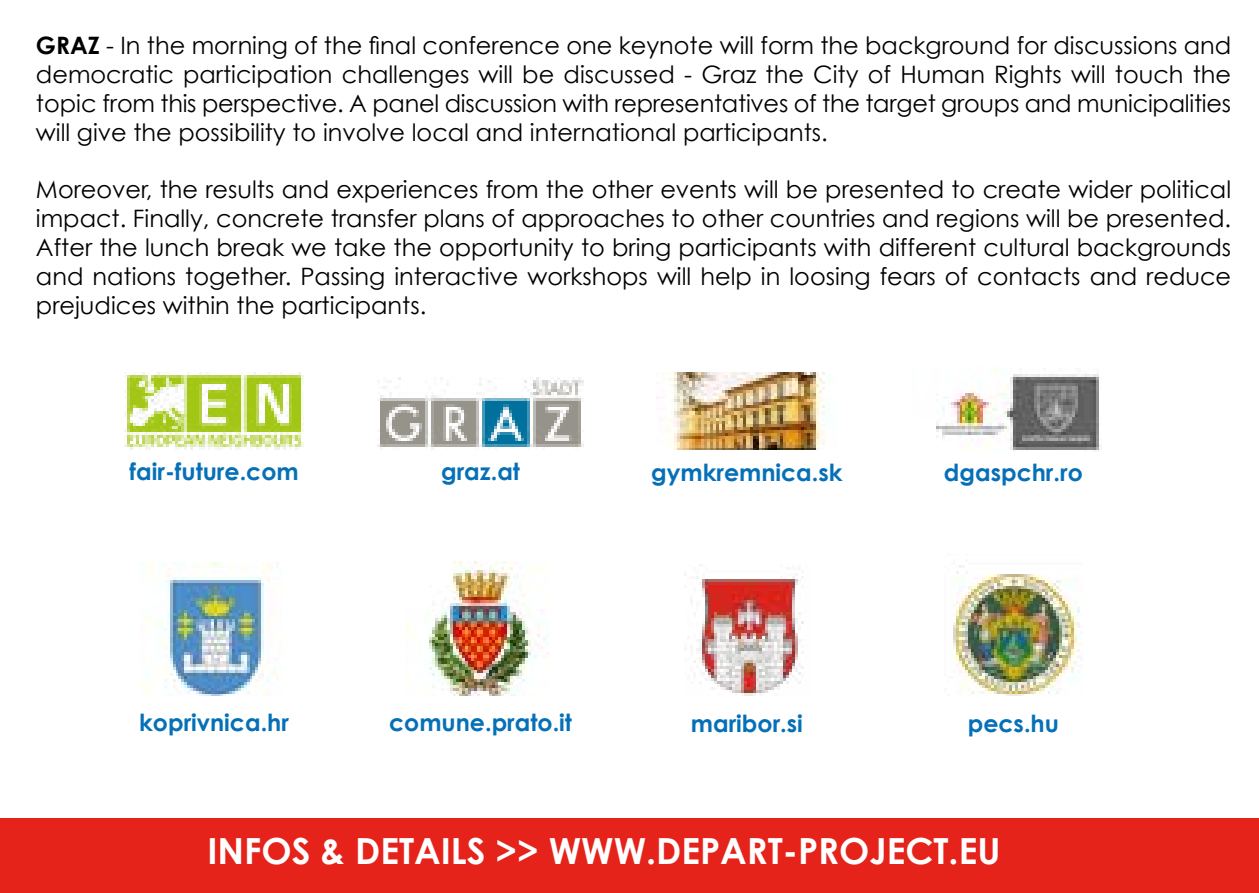
<style>
.page{position:relative;width:1259px;height:893px;background:#fff}
.page>*{position:absolute;margin:0;border:0;box-sizing:border-box;transform-origin:0 0}
.t1{font:700 36px "Century Gothic";color:#fff}
.t2{font:24px/28.8px "Century Gothic";color:#000;text-align:justify}
.t3{font:700 23.7px "Century Gothic";color:#0570b7}
.s1{font-weight:700}
</style>
<div class="page">
<img style="left:124px;top:373px;width:180px;height:77px">
<img style="left:143px;top:562px;width:136px;height:134px">
<img style="left:693px;top:576px;width:111px;height:120px">
<img style="left:657px;top:373px;width:168px;height:77px">
<img style="left:377px;top:378px;width:206px;height:71px">
<img style="left:405px;top:561px;width:144px;height:135px">
<img style="left:953px;top:565px;width:129px;height:131px">
<img style="left:936px;top:368px;width:163px;height:84px">
<div style="left:0;top:819px;width:1259px;height:74px;background:#e5231b"></div>
<p class="t2" style="left:36px;top:31px;width:1196px"><span class="s1">GRAZ</span> - In the morning of the final conference one keynote will form the background for discussions and democratic participation challenges will be discussed - Graz the City of Human Rights will touch the topic from this perspective. A panel discussion with representatives of the target groups and municipalities will give the possibility to involve local and international participants.</p>
<p class="t2" style="left:36px;top:175px;width:1196px">Moreover, the results and experiences from the other events will be presented to create wider political impact. Finally, concrete transfer plans of approaches to other countries and regions will be presented.<br>After the lunch break we take the opportunity to bring participants with different cultural backgrounds and nations together. Passing interactive workshops will help in loosing fears of contacts and reduce prejudices within the participants.</p>
<p class="t3" style="left:130px;top:456px;width:171px">fair-future.com</p>
<p class="t3" style="left:441px;top:456px;width:80px">graz.at</p>
<p class="t3" style="left:651px;top:457px;width:193px">gymkremnica.sk</p>
<p class="t3" style="left:944px;top:457px;width:140px">dgaspchr.ro</p>
<p class="t3" style="left:139px;top:708px;width:151px">koprivnica.hr</p>
<p class="t3" style="left:691px;top:709px;width:113px">maribor.si</p>
<p class="t3" style="left:389px;top:708px;width:184px">comune.prato.it</p>
<p class="t3" style="left:967px;top:709px;width:93px">pecs.hu</p>
<h1 class="t1" style="left:207px;top:829px;width:794px">INFOS &amp; DETAILS &gt;&gt; WWW.DEPART-PROJECT.EU</h1>
</div>
